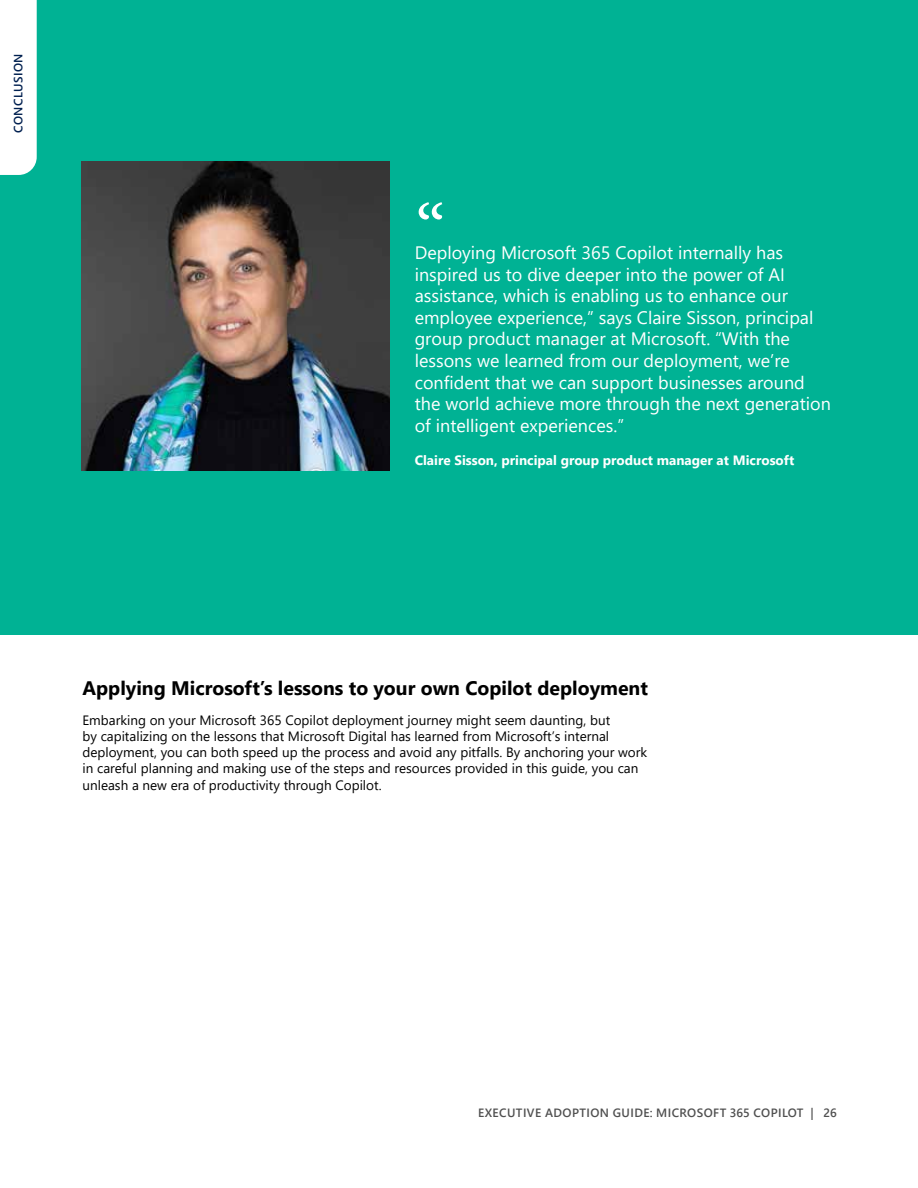
<style>
.page{position:relative;width:918px;height:1188px;background:#fff}
.page>*{position:absolute;margin:0;border:0;box-sizing:border-box;transform-origin:0 0}
.t1{font:75px "Minion Pro";color:#fff}
.t2{font:700 19.5px "Segoe UI";color:#000}
.t3{font:18px/21.6px "Segoe UI";color:#fff}
.t4{font:13.5px/16.2px "Segoe UI";color:#000}
.t5{font:700 13.5px "Segoe UI";color:#fff}
.t6{font:600 12px "Segoe UI";letter-spacing:.035em;color:#505050}
.t7{font:600 12px "Segoe UI";letter-spacing:.035em;color:#002050}
</style>
<div class="page">
<div style="left:0;top:0;width:918px;height:634px;background:#00b294"></div>
<img style="left:81px;top:162px;width:309px;height:308px">
<div style="left:0;top:0;width:37px;height:175px;background:#fff"></div>
<p class="t7" style="left:7px;top:133px;width:81px;rotate:-90deg">CONCLUSION</p>
<h1 class="t1" style="left:416px;top:182px;width:31px">“</h1>
<p class="t3" style="left:415px;top:240px;width:418px">Deploying Microsoft 365 Copilot internally has inspired us to dive deeper into the power of AI assistance, which is enabling us to enhance our employee experience,” says Claire Sisson, principal group product manager at Microsoft. “With the lessons we learned from our deployment, we’re confident that we can support businesses around the world achieve more through the next generation of intelligent experiences.”</p>
<p class="t5" style="left:415px;top:447px;width:381px">Claire Sisson, principal group product manager at Microsoft</p>
<p class="t2" style="left:82px;top:670px;width:567px">Applying Microsoft’s lessons to your own Copilot deployment</p>
<p class="t4" style="left:82px;top:711px;width:566px">Embarking on your Microsoft 365 Copilot deployment journey might seem daunting, but<br>by capitalizing on the lessons that Microsoft Digital has learned from Microsoft’s internal deployment, you can both speed up the process and avoid any pitfalls. By anchoring your work in careful planning and making use of the steps and resources provided in this guide, you can unleash a new era of productivity through Copilot.</p>
<p class="t6" style="left:478px;top:1101px;width:360px">EXECUTIVE ADOPTION GUIDE: MICROSOFT 365 COPILOT | 26</p>
</div>
